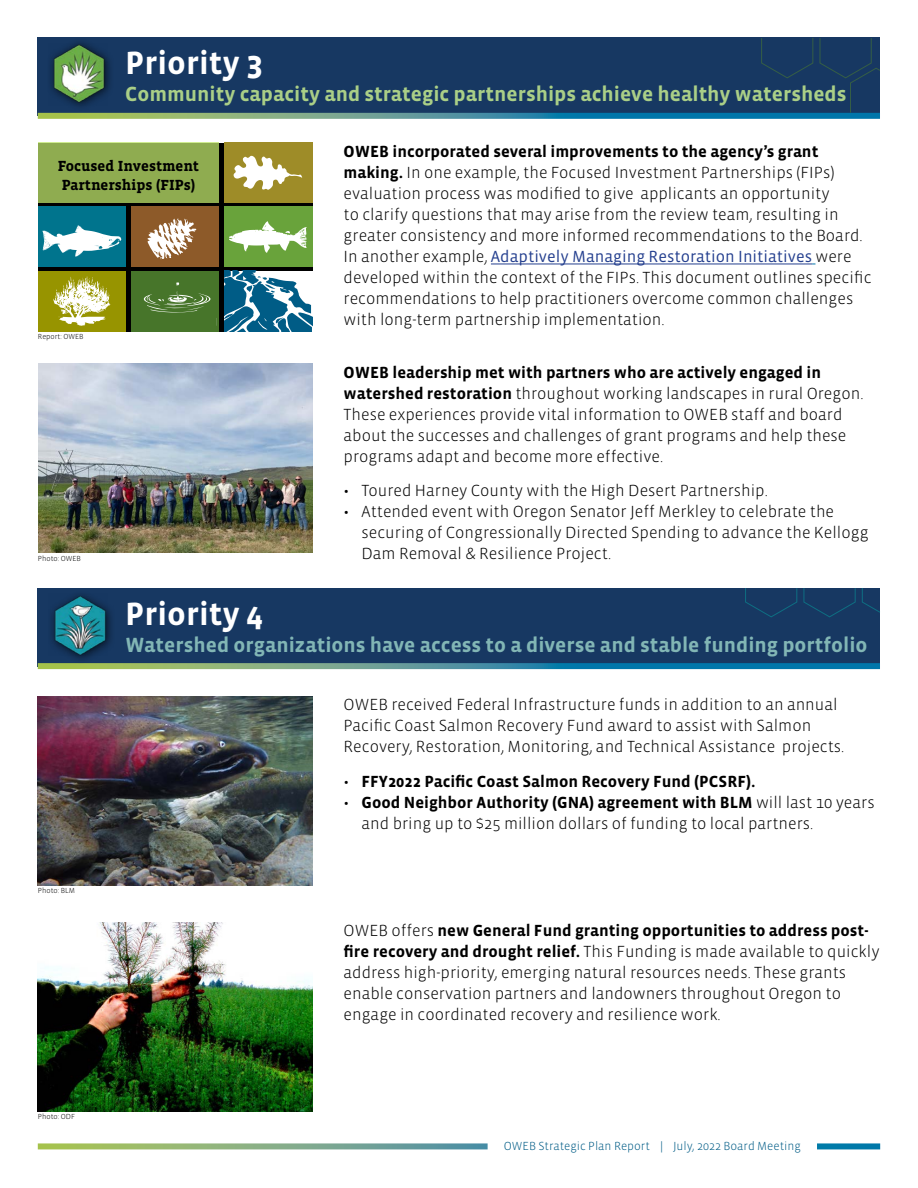
<style>
.page{position:relative;width:918px;height:1188px;background:#fff}
.page>*{position:absolute;margin:0;border:0;box-sizing:border-box;transform-origin:0 0}
.priority_number{font:700 33px "Vista Sans OTCE";color:#fff}
.priority_name{font:700 21px "Vista Sans OTCE";color:#82b6b5}
.priority_name-2{font:700 21px "Vista Sans OTCE";color:#aacf87}
.t1{font:300 16.5px/21px "Vista Sans OTCE";color:#000}
.t2{font:700 16.5px "Vista Sans OTCE";color:#000}
.t3{font:700 15px/19.5px "Vista Slab OTCE";color:#000}
.t4{font:300 12px "Vista Sans OTCE";color:#005c86}
.t5{font:300 7.5px "Vista Sans OTCE";color:#000}
.s1{font-weight:700}
.s2{font-weight:400;color:#25408f}
.s3{font-weight:300}
</style>
<div class="page">
<div style="left:38px;top:38px;width:842px;height:78px;background:#173862"></div>
<div style="left:38px;top:588px;width:842px;height:78px;background:#173862"></div>
<svg style="left:38px;top:113px;width:842px;height:6px;background:#4f9894"></svg>
<svg style="left:38px;top:663px;width:842px;height:6px;background:#489291"></svg>
<hr style="left:491px;top:264px;width:321px;height:1px;background:#25408f">
<svg style="left:761px;top:37px;width:119px;height:76px"></svg>
<svg style="left:745px;top:588px;width:111px;height:30px"></svg>
<svg style="left:862px;top:588px;width:18px;height:25px"></svg>
<svg style="left:38px;top:1143px;width:450px;height:6px;background:#8cb28a"></svg>
<div style="left:817px;top:1143px;width:63px;height:6px;background:#0079a9"></div>
<img style="left:50px;top:43px;width:58px;height:62px">
<div style="left:47px;top:589px;width:69px;height:75px;background:#000;opacity:.75"></div>
<img style="left:49px;top:593px;width:59px;height:62px">
<div style="left:38px;top:143px;width:274px;height:188px;background:#000"></div>
<img style="left:38px;top:364px;width:274px;height:189px">
<img style="left:38px;top:696px;width:274px;height:189px">
<img style="left:38px;top:922px;width:274px;height:189px">
<div style="left:38px;top:271px;width:88px;height:61px;background:#979400"></div>
<div style="left:38px;top:207px;width:88px;height:60px;background:#00748d"></div>
<div style="left:131px;top:271px;width:88px;height:61px;background:#47752a"></div>
<svg style="left:224px;top:271px;width:88px;height:61px;background:#5793af"></svg>
<div style="left:131px;top:207px;width:88px;height:60px;background:#8d5a29"></div>
<div style="left:38px;top:143px;width:181px;height:60px;background:#8fac50"></div>
<div style="left:224px;top:207px;width:88px;height:60px;background:#69a33b"></div>
<div style="left:224px;top:143px;width:88px;height:60px;background:#9e8c28"></div>
<svg style="left:234px;top:156px;width:68px;height:34px"></svg>
<svg style="left:53px;top:276px;width:57px;height:50px"></svg>
<svg style="left:147px;top:218px;width:50px;height:42px"></svg>
<svg style="left:42px;top:225px;width:79px;height:32px"></svg>
<svg style="left:229px;top:221px;width:78px;height:32px"></svg>
<svg style="left:144px;top:282px;width:73px;height:44px"></svg>
<p class="priority_number" style="left:125px;top:44px;width:139px">Priority 3</p>
<p class="priority_name-2" style="left:125px;top:82px;width:723px">Community capacity and strategic partnerships achieve healthy watersheds</p>
<p class="t3" style="left:58px;top:156px;width:143px">Focused Investment<br>Partnerships (FIPs)</p>
<p class="t5" style="left:38px;top:333px;width:47px">Report: OWEB</p>
<p class="t5" style="left:38px;top:554px;width:45px">Photo: OWEB</p>
<p class="t1" style="left:344px;top:141px;width:530px"><span class="s1">OWEB incorporated several improvements to the agency’s grant making.</span> In one example, the Focused Investment Partnerships (FIPs) evaluation process was modified to give applicants an opportunity<br>to clarify questions that may arise from the review team, resulting in greater consistency and more informed recommendations to the Board.<br>In another example, <span class="s2">Adaptively Managing Restoration Initiatives</span> were developed within the context of the FIPs. This document outlines specific recommendations to help practitioners overcome common challenges with long-term partnership implementation.</p>
<p class="t1" style="left:344px;top:362px;width:521px"><span class="s1">OWEB leadership met with partners who are actively engaged in watershed restoration</span> throughout working landscapes in rural Oregon.<br>These experiences provide vital information to OWEB staff and board about the successes and challenges of grant programs and help these programs adapt and become more effective.</p>
<p class="t1" style="left:344px;top:480px;width:426px">• Toured Harney County with the High Desert Partnership.</p>
<p class="t1" style="left:362px;top:501px;width:509px;text-indent:-18px">• Attended event with Oregon Senator Jeff Merkley to celebrate the securing of Congressionally Directed Spending to advance the Kellogg<br>Dam Removal &amp; Resilience Project.</p>
<p class="priority_number" style="left:125px;top:595px;width:139px">Priority 4</p>
<p class="priority_name" style="left:125px;top:633px;width:744px">Watershed organizations have access to a diverse and stable funding portfolio</p>
<p class="t5" style="left:38px;top:887px;width:39px">Photo: BLM</p>
<p class="t5" style="left:38px;top:1112px;width:38px">Photo: ODF</p>
<p class="t1" style="left:344px;top:694px;width:502px">OWEB received Federal Infrastructure funds in addition to an annual<br>Pacific Coast Salmon Recovery Fund award to assist with Salmon<br>Recovery, Restoration, Monitoring, and Technical Assistance projects.</p>
<p class="t2" style="left:344px;top:772px;width:413px"><span class="s3">•</span> FFY2022 Pacific Coast Salmon Recovery Fund (PCSRF).</p>
<p class="t1" style="left:362px;top:792px;width:515px;text-indent:-18px">• <span class="s1">Good Neighbor Authority (GNA) agreement with BLM</span> will last 10 years and bring up to $25 million dollars of funding to local partners.</p>
<p class="t1" style="left:344px;top:920px;width:538px">OWEB offers <span class="s1">new General Fund granting opportunities to address post&shy;fire recovery and drought relief.</span> This Funding is made available to quickly address high-priority, emerging natural resources needs. These grants enable conservation partners and landowners throughout Oregon to engage in coordinated recovery and resilience work.</p>
<p class="t4" style="left:504px;top:1139px;width:299px">OWEB Strategic Plan Report | July, 2022 Board Meeting</p>
</div>
